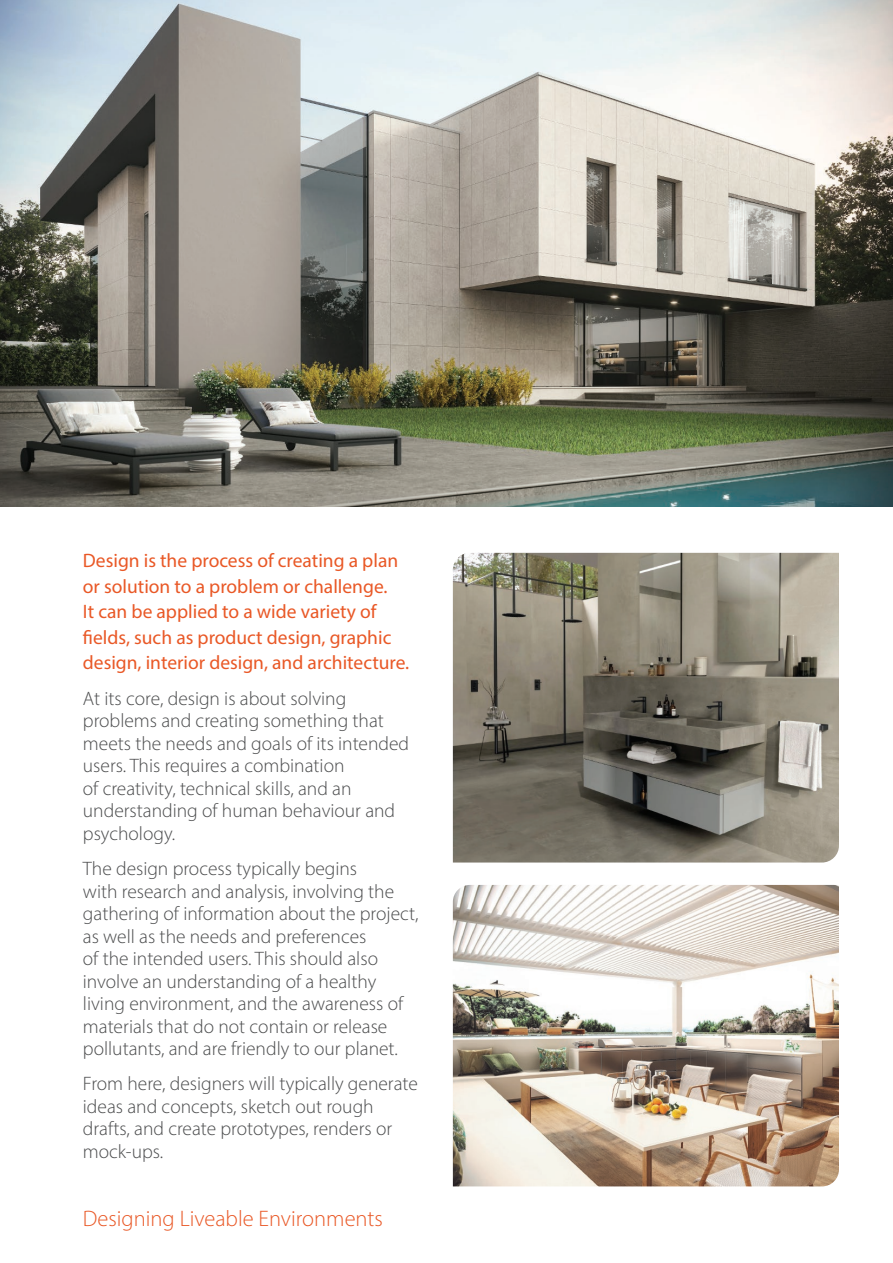
<style>
.page{position:relative;width:893px;height:1263px;background:#fff}
.page>*{position:absolute;margin:0;border:0;box-sizing:border-box;transform-origin:0 0}
.t1{font:300 22.5px "Myriad Pro";color:#e95826}
.t2{font:300 19.5px/22.5px "Myriad Pro";color:#4b4c4d}
.t3{font:19.5px/25.5px "Myriad Pro";color:#e95826}
</style>
<div class="page">
<img style="left:0;top:0;width:893px;height:506px">
<img style="left:453px;top:553px;width:386px;height:309px">
<img style="left:453px;top:885px;width:386px;height:301px">
<p class="t3" style="left:83px;top:548px;width:328px">Design is the process of creating a plan or solution to a problem or challenge.<br>It can be applied to a wide variety of fields, such as product design, graphic design, interior design, and architecture.</p>
<p class="t2" style="left:83px;top:687px;width:328px">At its core, design is about solving problems and creating something that meets the needs and goals of its intended users. This requires a combination<br>of creativity, technical skills, and an understanding of human behaviour and psychology.</p>
<p class="t2" style="left:83px;top:857px;width:337px">The design process typically begins<br>with research and analysis, involving the gathering of information about the project, as well as the needs and preferences<br>of the intended users. This should also involve an understanding of a healthy living environment, and the awareness of materials that do not contain or release pollutants, and are friendly to our planet.</p>
<p class="t2" style="left:83px;top:1072px;width:336px">From here, designers will typically generate ideas and concepts, sketch out rough drafts, and create prototypes, renders or mock-ups.</p>
<p class="t1" style="left:83px;top:1205px;width:302px">Designing Liveable Environments</p>
</div>
